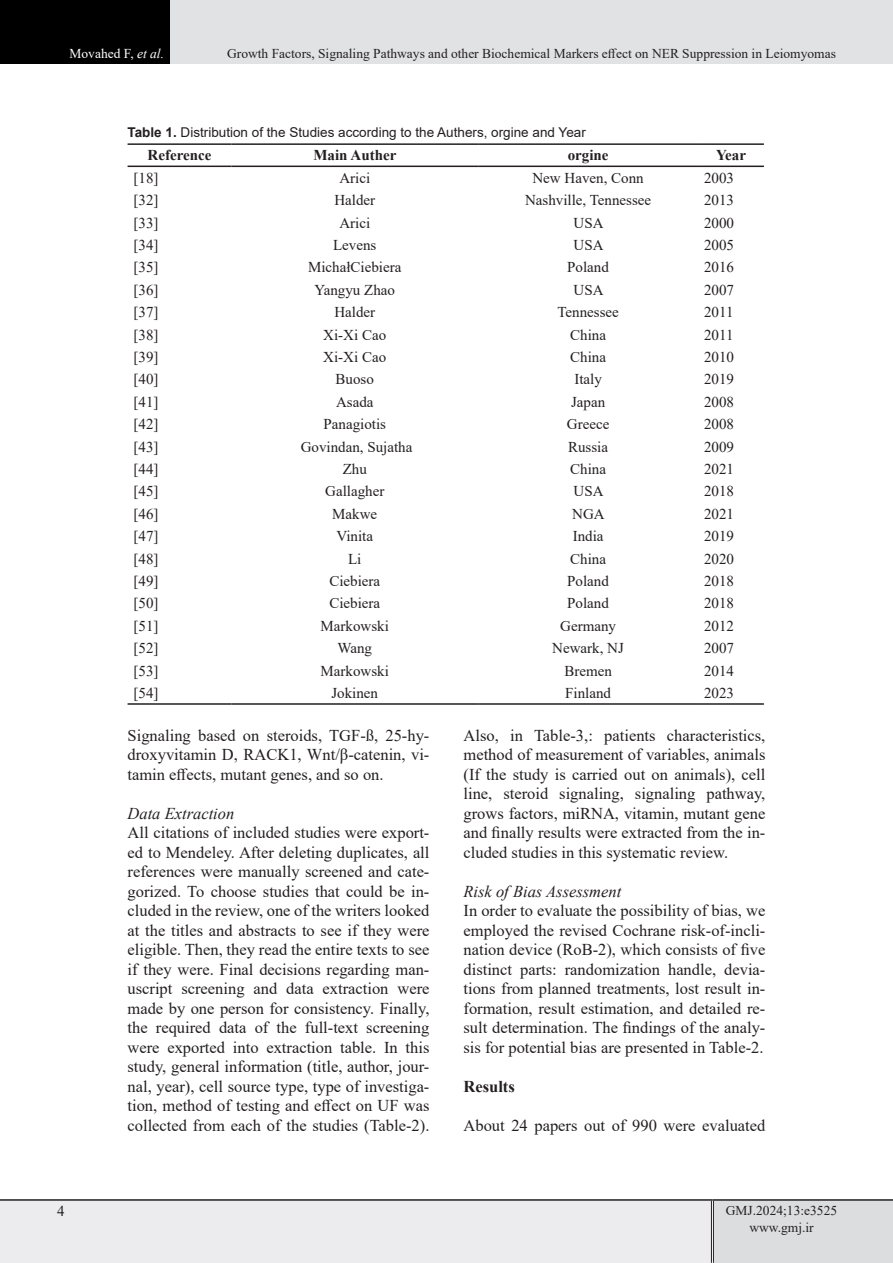
<style>
.page{position:relative;width:893px;height:1263px;background:#fff}
.page>*{position:absolute;margin:0;border:0;box-sizing:border-box;transform-origin:0 0}
.List_Paragraph{font:16.5px/19.5px "Times New Roman";color:#231f20;text-align:justify}
.List_Paragraph-2{font:italic 16.5px "Times New Roman";color:#231f20}
.List_Paragraph-3{font:700 16.5px "Times New Roman";color:#231f20}
.t1{font:15px "Times New Roman";color:#231f20}
.t2{font:700 15px "Times New Roman";color:#231f20}
.lllllllllllllll{font:13.5px "Times New Roman";color:#231f20}
.t3{font:13.5px "Arial";color:#231f20}
.t4{font:13.5px "Times New Roman";color:#fff}
.s1{font-style:italic}
.s2{font-weight:700}
</style>
<div class="page">
<div style="left:0;top:1200px;width:712px;height:63px;background:#ececee"></div>
<div style="left:712px;top:1200px;width:181px;height:63px;background:#dcdddf"></div>
<hr style="left:711px;top:1201px;width:3px;height:62px;background:#fff">
<hr style="left:711px;top:1201px;width:1px;height:62px;background:#231f20">
<hr style="left:713px;top:1201px;width:1px;height:62px;background:#231f20">
<hr style="left:0;top:1199px;width:712px;height:2px;background:#231f20">
<hr style="left:712px;top:1199px;width:181px;height:2px;background:#231f20">
<div style="left:0;top:0;width:170px;height:64px;background:#000"></div>
<div style="left:170px;top:0;width:723px;height:64px;background:#e1e2e4"></div>
<hr style="left:128px;top:143px;width:103px;height:2px;background:#231f20">
<hr style="left:231px;top:143px;width:247px;height:2px;background:#231f20">
<hr style="left:478px;top:143px;width:220px;height:2px;background:#231f20">
<hr style="left:698px;top:143px;width:66px;height:2px;background:#231f20">
<hr style="left:128px;top:166px;width:103px;height:1px;background:#231f20">
<hr style="left:231px;top:166px;width:247px;height:1px;background:#231f20">
<hr style="left:478px;top:166px;width:220px;height:1px;background:#231f20">
<hr style="left:698px;top:166px;width:66px;height:1px;background:#231f20">
<hr style="left:128px;top:703px;width:103px;height:2px;background:#231f20">
<hr style="left:231px;top:703px;width:247px;height:2px;background:#231f20">
<hr style="left:478px;top:703px;width:220px;height:2px;background:#231f20">
<hr style="left:698px;top:703px;width:66px;height:2px;background:#231f20">
<p class="t4" style="left:70px;top:44px;width:96px">Movahed F, <span class="s1">et al.</span></p>
<p class="lllllllllllllll" style="left:227px;top:44px;width:610px">Growth Factors, Signaling Pathways and other Biochemical Markers effect on NER Suppression in Leiomyomas</p>
<p class="t3" style="left:128px;top:123px;width:460px"><span class="s2">Table 1.</span> Distribution of the Studies according to the Authers, orgine and Year</p>
<p class="t2" style="left:148px;top:144px;width:65px">Reference</p>
<p class="t2" style="left:313px;top:144px;width:84px">Main Auther</p>
<p class="t2" style="left:568px;top:144px;width:42px">orgine</p>
<p class="t2" style="left:716px;top:144px;width:31px">Year</p>
<p class="t1" style="left:134px;top:167px;width:26px">[18]</p>
<p class="t1" style="left:339px;top:167px;width:32px">Arici</p>
<p class="t1" style="left:532px;top:167px;width:113px">New Haven, Conn</p>
<p class="t1" style="left:704px;top:167px;width:31px">2003</p>
<p class="t1" style="left:134px;top:189px;width:26px">[32]</p>
<p class="t1" style="left:334px;top:189px;width:42px">Halder</p>
<p class="t1" style="left:525px;top:189px;width:128px">Nashville, Tennessee</p>
<p class="t1" style="left:704px;top:189px;width:31px">2013</p>
<p class="t1" style="left:134px;top:212px;width:26px">[33]</p>
<p class="t1" style="left:339px;top:212px;width:32px">Arici</p>
<p class="t1" style="left:573px;top:212px;width:31px">USA</p>
<p class="t1" style="left:704px;top:212px;width:31px">2000</p>
<p class="t1" style="left:134px;top:234px;width:26px">[34]</p>
<p class="t1" style="left:333px;top:234px;width:45px">Levens</p>
<p class="t1" style="left:573px;top:234px;width:31px">USA</p>
<p class="t1" style="left:704px;top:234px;width:31px">2005</p>
<p class="t1" style="left:134px;top:257px;width:26px">[35]</p>
<p class="t1" style="left:308px;top:257px;width:95px">MichałCiebiera</p>
<p class="t1" style="left:567px;top:257px;width:43px">Poland</p>
<p class="t1" style="left:704px;top:257px;width:31px">2016</p>
<p class="t1" style="left:134px;top:279px;width:26px">[36]</p>
<p class="t1" style="left:314px;top:279px;width:82px">Yangyu Zhao</p>
<p class="t1" style="left:573px;top:279px;width:31px">USA</p>
<p class="t1" style="left:704px;top:279px;width:31px">2007</p>
<p class="t1" style="left:134px;top:301px;width:26px">[37]</p>
<p class="t1" style="left:334px;top:301px;width:42px">Halder</p>
<p class="t1" style="left:557px;top:301px;width:63px">Tennessee</p>
<p class="t1" style="left:704px;top:301px;width:31px">2011</p>
<p class="t1" style="left:134px;top:324px;width:26px">[38]</p>
<p class="t1" style="left:323px;top:324px;width:64px">Xi-Xi Cao</p>
<p class="t1" style="left:570px;top:324px;width:37px">China</p>
<p class="t1" style="left:704px;top:324px;width:31px">2011</p>
<p class="t1" style="left:134px;top:346px;width:26px">[39]</p>
<p class="t1" style="left:323px;top:346px;width:64px">Xi-Xi Cao</p>
<p class="t1" style="left:570px;top:346px;width:37px">China</p>
<p class="t1" style="left:704px;top:346px;width:31px">2010</p>
<p class="t1" style="left:134px;top:369px;width:26px">[40]</p>
<p class="t1" style="left:336px;top:369px;width:40px">Buoso</p>
<p class="t1" style="left:574px;top:369px;width:29px">Italy</p>
<p class="t1" style="left:704px;top:369px;width:31px">2019</p>
<p class="t1" style="left:134px;top:391px;width:26px">[41]</p>
<p class="t1" style="left:336px;top:391px;width:39px">Asada</p>
<p class="t1" style="left:571px;top:391px;width:36px">Japan</p>
<p class="t1" style="left:704px;top:391px;width:31px">2008</p>
<p class="t1" style="left:134px;top:414px;width:26px">[42]</p>
<p class="t1" style="left:323px;top:414px;width:64px">Panagiotis</p>
<p class="t1" style="left:567px;top:414px;width:44px">Greece</p>
<p class="t1" style="left:704px;top:414px;width:31px">2008</p>
<p class="t1" style="left:134px;top:436px;width:26px">[43]</p>
<p class="t1" style="left:301px;top:436px;width:113px">Govindan, Sujatha</p>
<p class="t1" style="left:568px;top:436px;width:42px">Russia</p>
<p class="t1" style="left:704px;top:436px;width:31px">2009</p>
<p class="t1" style="left:134px;top:458px;width:26px">[44]</p>
<p class="t1" style="left:343px;top:458px;width:26px">Zhu</p>
<p class="t1" style="left:570px;top:458px;width:37px">China</p>
<p class="t1" style="left:704px;top:458px;width:31px">2021</p>
<p class="t1" style="left:134px;top:481px;width:26px">[45]</p>
<p class="t1" style="left:325px;top:481px;width:61px">Gallagher</p>
<p class="t1" style="left:573px;top:481px;width:31px">USA</p>
<p class="t1" style="left:704px;top:481px;width:31px">2018</p>
<p class="t1" style="left:134px;top:503px;width:26px">[46]</p>
<p class="t1" style="left:332px;top:503px;width:46px">Makwe</p>
<p class="t1" style="left:572px;top:503px;width:34px">NGA</p>
<p class="t1" style="left:704px;top:503px;width:31px">2021</p>
<p class="t1" style="left:134px;top:526px;width:26px">[47]</p>
<p class="t1" style="left:336px;top:526px;width:38px">Vinita</p>
<p class="t1" style="left:573px;top:526px;width:32px">India</p>
<p class="t1" style="left:704px;top:526px;width:31px">2019</p>
<p class="t1" style="left:134px;top:548px;width:26px">[48]</p>
<p class="t1" style="left:348px;top:548px;width:15px">Li</p>
<p class="t1" style="left:570px;top:548px;width:37px">China</p>
<p class="t1" style="left:704px;top:548px;width:31px">2020</p>
<p class="t1" style="left:134px;top:570px;width:26px">[49]</p>
<p class="t1" style="left:329px;top:570px;width:52px">Ciebiera</p>
<p class="t1" style="left:567px;top:570px;width:43px">Poland</p>
<p class="t1" style="left:704px;top:570px;width:31px">2018</p>
<p class="t1" style="left:134px;top:593px;width:26px">[50]</p>
<p class="t1" style="left:329px;top:593px;width:52px">Ciebiera</p>
<p class="t1" style="left:567px;top:593px;width:43px">Poland</p>
<p class="t1" style="left:704px;top:593px;width:31px">2018</p>
<p class="t1" style="left:134px;top:615px;width:26px">[51]</p>
<p class="t1" style="left:321px;top:615px;width:70px">Markowski</p>
<p class="t1" style="left:560px;top:615px;width:57px">Germany</p>
<p class="t1" style="left:704px;top:615px;width:31px">2012</p>
<p class="t1" style="left:134px;top:638px;width:26px">[52]</p>
<p class="t1" style="left:337px;top:638px;width:36px">Wang</p>
<p class="t1" style="left:552px;top:638px;width:73px">Newark, NJ</p>
<p class="t1" style="left:704px;top:638px;width:31px">2007</p>
<p class="t1" style="left:134px;top:660px;width:26px">[53]</p>
<p class="t1" style="left:321px;top:660px;width:70px">Markowski</p>
<p class="t1" style="left:564px;top:660px;width:49px">Bremen</p>
<p class="t1" style="left:704px;top:660px;width:31px">2014</p>
<p class="t1" style="left:134px;top:682px;width:26px">[54]</p>
<p class="t1" style="left:331px;top:682px;width:48px">Jokinen</p>
<p class="t1" style="left:565px;top:682px;width:47px">Finland</p>
<p class="t1" style="left:704px;top:682px;width:31px">2023</p>
<p class="List_Paragraph" style="left:128px;top:725px;width:303px">Signaling based on steroids, TGF-ß, 25-hy&shy;droxyvitamin D, RACK1, Wnt/β-catenin, vi&shy;tamin effects, mutant genes, and so on.</p>
<p class="List_Paragraph-2" style="left:128px;top:802px;width:108px">Data Extraction</p>
<p class="List_Paragraph" style="left:128px;top:823px;width:303px">All citations of included studies were export&shy;ed to Mendeley. After deleting duplicates, all references were manually screened and cate&shy;gorized. To choose studies that could be in&shy;cluded in the review, one of the writers looked at the titles and abstracts to see if they were eligible. Then, they read the entire texts to see if they were. Final decisions regarding man&shy;uscript screening and data extraction were made by one person for consistency. Finally, the required data of the full-text screening were exported into extraction table. In this study, general information (title, author, jour&shy;nal, year), cell source type, type of investiga&shy;tion, method of testing and effect on UF was collected from each of the studies (Table-2).</p>
<p class="List_Paragraph" style="left:463px;top:725px;width:303px">Also, in Table-3,: patients characteristics, method of measurement of variables, animals (If the study is carried out on animals), cell line, steroid signaling, signaling pathway, grows factors, miRNA, vitamin, mutant gene and finally results were extracted from the in&shy;cluded studies in this systematic review.</p>
<p class="List_Paragraph-2" style="left:463px;top:880px;width:159px">Risk of Bias Assessment</p>
<p class="List_Paragraph" style="left:463px;top:901px;width:303px">In order to evaluate the possibility of bias, we employed the revised Cochrane risk-of-incli&shy;nation device (RoB-2), which consists of five distinct parts: randomization handle, devia&shy;tions from planned treatments, lost result in&shy;formation, result estimation, and detailed re&shy;sult determination. The findings of the analy&shy;sis for potential bias are presented in Table-2.</p>
<p class="List_Paragraph-3" style="left:463px;top:1074px;width:53px">Results</p>
<p class="List_Paragraph" style="left:463px;top:1115px;width:303px">About 24 papers out of 990 were evaluated</p>
<p class="t1" style="left:57px;top:1201px;width:9px">4</p>
<p class="lllllllllllllll" style="left:726px;top:1201px;width:113px">GMJ.2024;13:e3525</p>
<p class="lllllllllllllll" style="left:749px;top:1217px;width:66px">www.gmj.ir</p>
</div>
